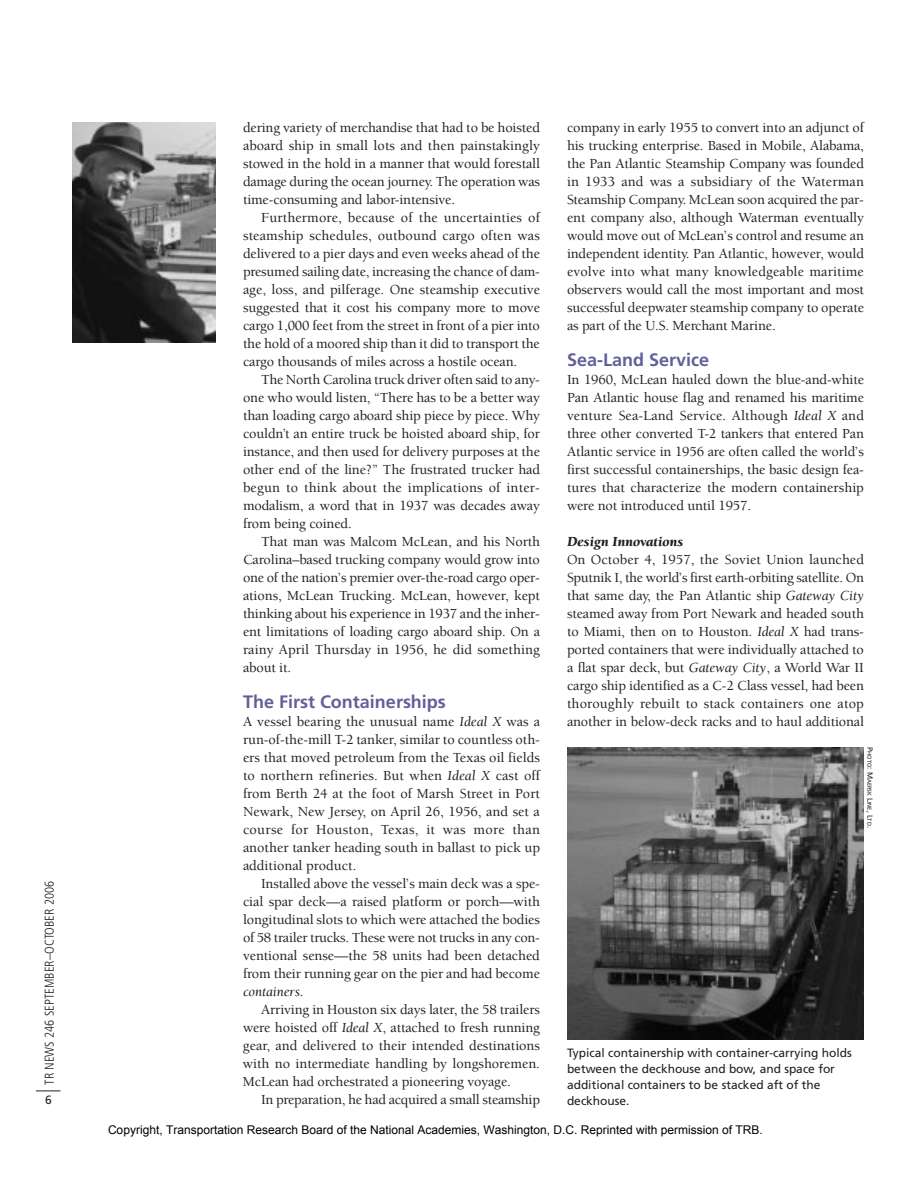
<style>
.page{position:relative;width:918px;height:1188px;background:#fff}
.page>*{position:absolute;margin:0;border:0;box-sizing:border-box;transform-origin:0 0}
.t1{font:700 18px "Frutiger";color:#62609a}
.t2{font:500 14.25px/18px "Berkeley";letter-spacing:-.01em;color:#231f20;text-align:justify}
.t3{font:italic 900 14.25px "Berkeley";color:#231f20}
.t4{font:300 condensed 12.75px "Frutiger";color:#231f20}
.t5{font:12px/15.8px "Frutiger";color:#231f20}
.t6{font:12px "Arial";color:#000}
.t7{font:5.7px "Frutiger";color:#231f20}
.s1{font-weight:400;font-style:italic}
.s2{font-size:7.5px}
</style>
<div class="page">
<svg style="left:36px;top:1091px;width:24px;height:1px"></svg>
<img style="left:567px;top:748px;width:297px;height:291px">
<img style="left:72px;top:122px;width:144px;height:221px">
<p class="t4" style="left:44px;top:1085px;width:206px;rotate:-90deg">TR NEWS 246 SEPTEMBER–OCTOBER 2006</p>
<p class="t5" style="left:45px;top:1093px;width:8px">6</p>
<p class="t2" style="left:243px;top:120px;width:299px">dering variety of merchandise that had to be hoisted aboard ship in small lots and then painstakingly stowed in the hold in a manner that would forestall damage during the ocean journey. The operation was time-consuming and labor-intensive.</p>
<p class="t2" style="left:243px;top:210px;width:299px;text-indent:18px">Furthermore, because of the uncertainties of steamship schedules, outbound cargo often was delivered to a pier days and even weeks ahead of the presumed sailing date, increasing the chance of dam&shy;age, loss, and pilferage. One steamship executive suggested that it cost his company more to move cargo 1,000 feet from the street in front of a pier into the hold of a moored ship than it did to transport the cargo thousands of miles across a hostile ocean.</p>
<p class="t2" style="left:243px;top:372px;width:299px;text-indent:18px">The North Carolina truck driver often said to any&shy;one who would listen, “There has to be a better way than loading cargo aboard ship piece by piece. Why couldn’t an entire truck be hoisted aboard ship, for instance, and then used for delivery purposes at the other end of the line?” The frustrated trucker had begun to think about the implications of inter&shy;modalism, a word that in 1937 was decades away from being coined.</p>
<p class="t2" style="left:243px;top:534px;width:299px;text-indent:18px">That man was Malcom McLean, and his North Carolina–based trucking company would grow into one of the nation’s premier over-the-road cargo oper&shy;ations, McLean Trucking. McLean, however, kept thinking about his experience in 1937 and the inher&shy;ent limitations of loading cargo aboard ship. On a rainy April Thursday in 1956, he did something about it.</p>
<p class="t1" style="left:243px;top:694px;width:204px">The First Containerships</p>
<p class="t2" style="left:243px;top:714px;width:299px">A vessel bearing the unusual name <span class="s1">Ideal X</span> was a run-of-the-mill T-2 tanker, similar to countless oth&shy;ers that moved petroleum from the Texas oil fields to northern refineries. But when <span class="s1">Ideal X</span> cast off from Berth 24 at the foot of Marsh Street in Port Newark, New Jersey, on April 26, 1956, and set a course for Houston, Texas, it was more than another tanker heading south in ballast to pick up additional product.</p>
<p class="t2" style="left:243px;top:876px;width:299px;text-indent:18px">Installed above the vessel’s main deck was a spe&shy;cial spar deck—a raised platform or porch—with longitudinal slots to which were attached the bodies of 58 trailer trucks. These were not trucks in any con&shy;ventional sense—the 58 units had been detached from their running gear on the pier and had become <span class="s1">containers</span>.</p>
<p class="t2" style="left:243px;top:1002px;width:299px;text-indent:18px">Arriving in Houston six days later, the 58 trailers were hoisted off <span class="s1">Ideal X</span>, attached to fresh running gear, and delivered to their intended destinations with no intermediate handling by longshoremen.<br>McLean had orchestrated a pioneering voyage.</p>
<p class="t2" style="left:261px;top:1092px;width:280px">In preparation, he had acquired a small steamship</p>
<p class="t2" style="left:567px;top:120px;width:299px">company in early 1955 to convert into an adjunct of his trucking enterprise. Based in Mobile, Alabama, the Pan Atlantic Steamship Company was founded in 1933 and was a subsidiary of the Waterman Steamship Company. McLean soon acquired the par&shy;ent company also, although Waterman eventually would move out of McLean’s control and resume an independent identity. Pan Atlantic, however, would evolve into what many knowledgeable maritime observers would call the most important and most successful deepwater steamship company to operate as part of the U.S. Merchant Marine.</p>
<p class="t1" style="left:567px;top:352px;width:144px">Sea-Land Service</p>
<p class="t2" style="left:567px;top:372px;width:299px">In 1960, McLean hauled down the blue-and-white Pan Atlantic house flag and renamed his maritime venture Sea-Land Service. Although <span class="s1">Ideal X</span> and three other converted T-2 tankers that entered Pan Atlantic service in 1956 are often called the world’s first successful containerships, the basic design fea&shy;tures that characterize the modern containership were not introduced until 1957.</p>
<p class="t3" style="left:567px;top:536px;width:118px">Design Innovations</p>
<p class="t2" style="left:567px;top:552px;width:299px">On October 4, 1957, the Soviet Union launched Sputnik I, the world’s first earth-orbiting satellite. On that same day, the Pan Atlantic ship <span class="s1">Gateway City </span>steamed away from Port Newark and headed south to Miami, then on to Houston. <span class="s1">Ideal X</span> had trans&shy;ported containers that were individually attached to a flat spar deck, but <span class="s1">Gateway City</span>, a World War II cargo ship identified as a C-2 Class vessel, had been thoroughly rebuilt to stack containers one atop another in below-deck racks and to haul additional</p>
<p class="t7" style="left:872px;top:747px;width:82px;rotate:90deg"><span class="s2">P</span>HOTO<span class="s2">: M</span>AERSK <span class="s2">L</span>INE<span class="s2">, L</span>TD<span class="s2">.</span></p>
<p class="t5" style="left:567px;top:1046px;width:286px">Typical containership with container-carrying holds between the deckhouse and bow, and space for additional containers to be stacked aft of the deckhouse.</p>
<p class="t6" style="left:108px;top:1122px;width:656px">Copyright, Transportation Research Board of the National Academies, Washington, D.C. Reprinted with permission of TRB.</p>
</div>
